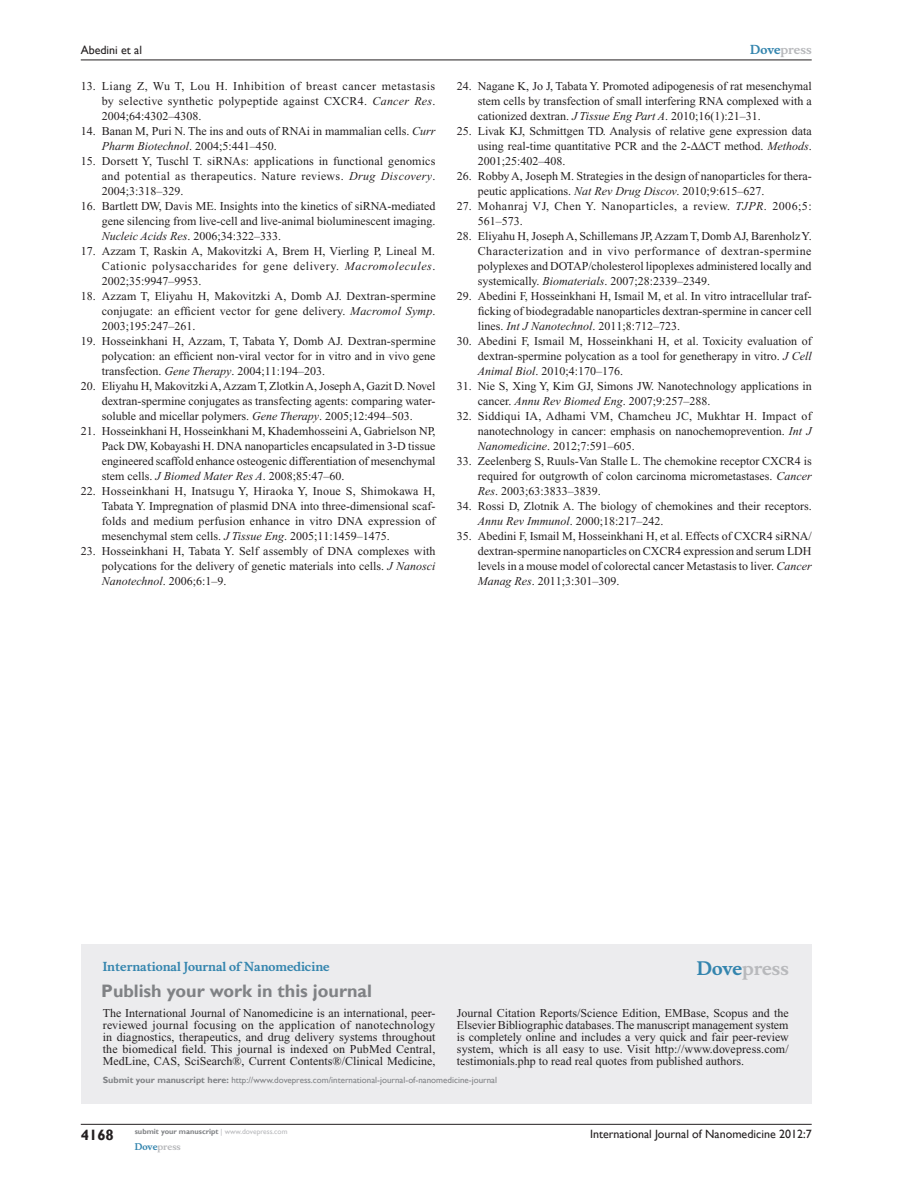
<style>
.page{position:relative;width:918px;height:1188px;background:#fff}
.page>*{position:absolute;margin:0;border:0;box-sizing:border-box;transform-origin:0 0}
.PromBx-H1{font:700 18px "Gill Sans";color:#808285}
.PromBx-Brand{font:700 18px "Musee";color:#b8b9bc}
.t1{font:700 15px "Gill Sans";color:#231f20}
.RefNL2{font:12px/15px "Times New Roman";color:#231f20;text-align:justify}
.PromBx-Tx{font:12px/12px "Times New Roman";color:#231f20;text-align:justify}
.RefNL2-2{font:12px/15px "Times New Roman";letter-spacing:.04em;color:#231f20}
.t2{font:12px "Gill Sans";color:#231f20}
.PromBx-JrnlName{font:700 12px "Musee";color:#3485ae}
.t3{font:700 12px "Musee";color:#b8b9bc}
.PromBx-SubmitMssWebA{font:9px "Gill Sans";color:#808285}
.t4{font:700 9px "Musee";color:#b8b9bc}
.t5{font:700 7.5px "Gill Sans";color:#808285}
.s1{font-style:italic}
.s2{color:#3485ae}
.s3{font-weight:700}
.s4{font-weight:400;color:#b8b9bc}
</style>
<div class="page">
<div style="left:81px;top:944px;width:731px;height:159px;background:#ececee"></div>
<hr style="left:81px;top:1124px;width:731px;height:1px;background:#231f20">
<hr style="left:81px;top:60px;width:731px;height:1px;background:#231f20">
<p class="t2" style="left:81px;top:43px;width:63px">Abedini et al</p>
<p class="RefNL2" style="left:102px;top:79px;width:335px;text-indent:-21px">13. Liang Z, Wu T, Lou H. Inhibition of breast cancer metastasis by selective synthetic polypeptide against CXCR4. <span class="s1">Cancer Res</span>.<br>2004;64:4302–4308.</p>
<p class="RefNL2" style="left:102px;top:124px;width:335px;text-indent:-21px">14. Banan M, Puri N. The ins and outs of RNAi in mammalian cells. <span class="s1">Curr<br>Pharm Biotechnol</span>. 2004;5:441–450.</p>
<p class="RefNL2" style="left:102px;top:154px;width:335px;text-indent:-21px">15. Dorsett Y, Tuschl T. siRNAs: applications in functional genomics and potential as therapeutics. Nature reviews. <span class="s1">Drug Discovery</span>.<br>2004;3:318–329.</p>
<p class="RefNL2" style="left:102px;top:199px;width:335px;text-indent:-21px">16. Bartlett DW, Davis ME. Insights into the kinetics of siRNA-mediated gene silencing from live-cell and live-animal bioluminescent imaging.<br><span class="s1">Nucleic Acids Res</span>. 2006;34:322–333.</p>
<p class="RefNL2" style="left:102px;top:244px;width:335px;text-indent:-21px">17. Azzam T, Raskin A, Makovitzki A, Brem H, Vierling P, Lineal M.<br>Cationic polysaccharides for gene delivery. <span class="s1">Macromolecules</span>.<br>2002;35:9947–9953.</p>
<p class="RefNL2" style="left:102px;top:289px;width:335px;text-indent:-21px">18. Azzam T, Eliyahu H, Makovitzki A, Domb AJ. Dextran-spermine conjugate: an efficient vector for gene delivery. <span class="s1">Macromol Symp</span>.<br>2003;195:247–261.</p>
<p class="RefNL2" style="left:102px;top:334px;width:335px;text-indent:-21px">19. Hosseinkhani H, Azzam, T, Tabata Y, Domb AJ. Dextran-spermine polycation: an efficient non-viral vector for in vitro and in vivo gene transfection. <span class="s1">Gene Therapy</span>. 2004;11:194–203.</p>
<p class="RefNL2" style="left:102px;top:379px;width:335px;text-indent:-21px">20. Eliyahu H, Makovitzki A, Azzam T, Zlotkin A, Joseph A, Gazit D. Novel dextran-spermine conjugates as transfecting agents: comparing water&shy;soluble and micellar polymers. <span class="s1">Gene Therapy</span>. 2005;12:494–503.</p>
<p class="RefNL2" style="left:102px;top:424px;width:335px;text-indent:-21px">21. Hosseinkhani H, Hosseinkhani M, Khademhosseini A, Gabrielson NP, Pack DW, Kobayashi H. DNA nanoparticles encapsulated in 3-D tissue engineered scaffold enhance osteogenic differentiation of mesenchymal stem cells. <span class="s1">J Biomed Mater Res A</span>. 2008;85:47–60.</p>
<p class="RefNL2" style="left:102px;top:484px;width:335px;text-indent:-21px">22. Hosseinkhani H, Inatsugu Y, Hiraoka Y, Inoue S, Shimokawa H, Tabata Y. Impregnation of plasmid DNA into three-dimensional scaf&shy;folds and medium perfusion enhance in vitro DNA expression of mesenchymal stem cells. <span class="s1">J Tissue Eng</span>. 2005;11:1459–1475.</p>
<p class="RefNL2" style="left:102px;top:544px;width:335px;text-indent:-21px">23. Hosseinkhani H, Tabata Y. Self assembly of DNA complexes with polycations for the delivery of genetic materials into cells. <span class="s1">J Nanosci Nanotechnol</span>. 2006;6:1–9.</p>
<p class="t3" style="left:750px;top:43px;width:63px"><span class="s2">Dove</span>press</p>
<p class="RefNL2" style="left:478px;top:79px;width:335px;text-indent:-21px">24. Nagane K, Jo J, Tabata Y. Promoted adipogenesis of rat mesenchymal stem cells by transfection of small interfering RNA complexed with a cationized dextran. <span class="s1">J Tissue Eng Part A</span>. 2010;16(1):21–31.</p>
<p class="RefNL2" style="left:478px;top:124px;width:335px;text-indent:-21px">25. Livak KJ, Schmittgen TD. Analysis of relative gene expression data using real-time quantitative PCR and the 2-∆∆CT method. <span class="s1">Methods</span>.<br>2001;25:402–408.</p>
<p class="RefNL2" style="left:478px;top:169px;width:335px;text-indent:-21px">26. Robby A, Joseph M. Strategies in the design of nanoparticles for thera&shy;peutic applications. <span class="s1">Nat Rev Drug Discov</span>. 2010;9:615–627.</p>
<p class="RefNL2-2" style="left:478px;top:199px;width:335px;text-indent:-21px">27. Mohanraj VJ, Chen Y. Nanoparticles, a review. <span class="s1">TJPR</span>. 2006;5:<br>561–573.</p>
<p class="RefNL2" style="left:478px;top:229px;width:335px;text-indent:-21px">28. Eliyahu H, Joseph A, Schillemans JP, Azzam T, Domb AJ, Barenholz Y.<br>Characterization and in vivo performance of dextran-spermine polyplexes and DOTAP/cholesterol lipoplexes administered locally and systemically. <span class="s1">Biomaterials</span>. 2007;28:2339–2349.</p>
<p class="RefNL2" style="left:478px;top:289px;width:335px;text-indent:-21px">29. Abedini F, Hosseinkhani H, Ismail M, et al. In vitro intracellular traf&shy;ficking of biodegradable nanoparticles dextran-spermine in cancer cell lines. <span class="s1">Int J Nanotechnol</span>. 2011;8:712–723.</p>
<p class="RefNL2" style="left:478px;top:334px;width:335px;text-indent:-21px">30. Abedini F, Ismail M, Hosseinkhani H, et al. Toxicity evaluation of dextran-spermine polycation as a tool for genetherapy in vitro. <span class="s1">J Cell Animal Biol</span>. 2010;4:170–176.</p>
<p class="RefNL2" style="left:478px;top:379px;width:335px;text-indent:-21px">31. Nie S, Xing Y, Kim GJ, Simons JW. Nanotechnology applications in cancer. <span class="s1">Annu Rev Biomed Eng</span>. 2007;9:257–288.</p>
<p class="RefNL2" style="left:478px;top:409px;width:335px;text-indent:-21px">32. Siddiqui IA, Adhami VM, Chamcheu JC, Mukhtar H. Impact of nanotechnology in cancer: emphasis on nanochemoprevention. <span class="s1">Int J Nanomedicine</span>. 2012;7:591–605.</p>
<p class="RefNL2" style="left:478px;top:454px;width:335px;text-indent:-21px">33. Zeelenberg S, Ruuls-Van Stalle L. The chemokine receptor CXCR4 is required for outgrowth of colon carcinoma micrometastases. <span class="s1">Cancer Res</span>. 2003;63:3833–3839.</p>
<p class="RefNL2" style="left:478px;top:499px;width:335px;text-indent:-21px">34. Rossi D, Zlotnik A. The biology of chemokines and their receptors.<br><span class="s1">Annu Rev Immunol</span>. 2000;18:217–242.</p>
<p class="RefNL2" style="left:478px;top:529px;width:335px;text-indent:-21px">35. Abedini F, Ismail M, Hosseinkhani H, et al. Effects of CXCR4 siRNA/ dextran-spermine nanoparticles on CXCR4 expression and serum LDH levels in a mouse model of colorectal cancer Metastasis to liver. <span class="s1">Cancer Manag Res</span>. 2011;3:301–309.</p>
<p class="PromBx-JrnlName" style="left:103px;top:959px;width:228px">International Journal of Nanomedicine</p>
<p class="PromBx-H1" style="left:101px;top:980px;width:272px">Publish your work in this journal</p>
<p class="PromBx-Brand" style="left:697px;top:958px;width:94px"><span class="s2">Dove</span>press</p>
<p class="PromBx-Tx" style="left:103px;top:1007px;width:334px">The International Journal of Nanomedicine is an international, peer&shy;reviewed journal focusing on the application of nanotechnology in diagnostics, therapeutics, and drug delivery systems throughout the biomedical field. This journal is indexed on PubMed Central, MedLine, CAS, SciSearch®, Current Contents®/Clinical Medicine,</p>
<p class="PromBx-Tx" style="left:457px;top:1007px;width:333px">Journal Citation Reports/Science Edition, EMBase, Scopus and the Elsevier Bibliographic databases. The manuscript management system is completely online and includes a very quick and fair peer-review system, which is all easy to use. Visit http://www.dovepress.com/ testimonials.php to read real quotes from published authors.</p>
<p class="PromBx-SubmitMssWebA" style="left:103px;top:1075px;width:396px"><span class="s3">Submit your manuscript here:</span> http://www.dovepress.com/international-journal-of-nanomedicine-journal</p>
<p class="t1" style="left:81px;top:1126px;width:35px">4168</p>
<p class="t5" style="left:135px;top:1127px;width:154px">submit your manuscript <span class="s4">| www.dovepress.com</span></p>
<p class="t4" style="left:135px;top:1141px;width:48px"><span class="s2">Dove</span>press</p>
<p class="t2" style="left:590px;top:1127px;width:223px">International Journal of Nanomedicine 2012:7</p>
</div>
